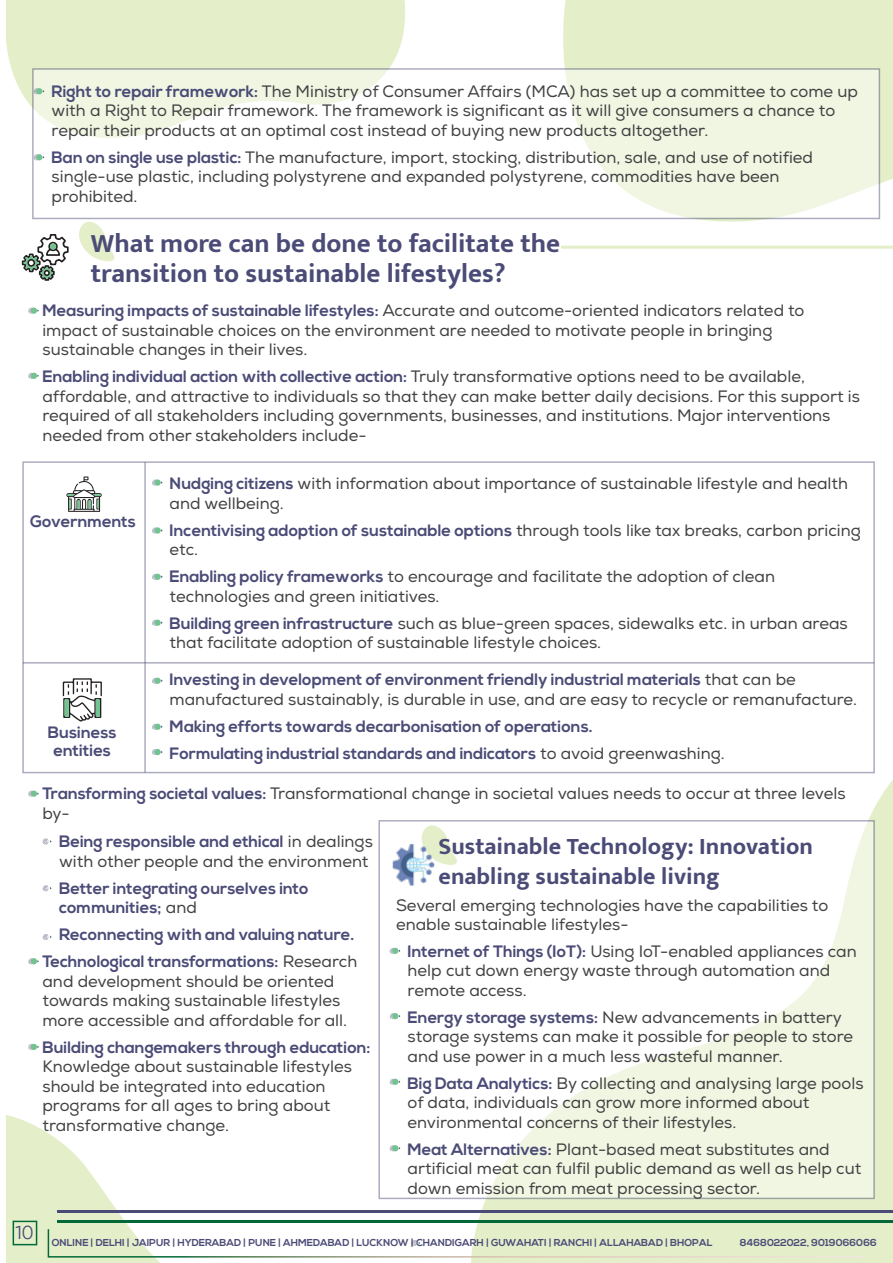
<style>
.page{position:relative;width:893px;height:1263px;background:#fff}
.page>*{position:absolute;margin:0;border:0;box-sizing:border-box;transform-origin:0 0}
.t1{font:700 27px/30px "Mukta";color:#4b4b77}
.t2{font:700 24px/30px "Mukta";color:#4b4b77}
.t3{font:16.5px/19.5px "Nexa";color:#414042}
.t4{font:700 16.5px/27px "Nexa";color:#4b4b77}
.t5{font:700 10.05px "Nexa";color:#4b4b77}
.s1{font-weight:700;color:#4b4b77}
.s2{font-weight:400;color:#414042}
</style>
<div class="page">
<div style="left:6px;top:0;width:399px;height:107px;background:#e4efca"></div>
<svg style="left:470px;top:773px;width:423px;height:490px"></svg>
<svg style="left:531px;top:0;width:362px;height:222px;background:#e7f0d0"></svg>
<hr style="left:57px;top:1220px;width:836px;height:2px;background:#046938">
<hr style="left:57px;top:1210px;width:836px;height:2px;background:#4b4b77">
<hr style="left:144px;top:462px;width:2px;height:310px;background:#4b4b77">
<svg style="left:28px;top:307px;width:11px;height:7px"></svg>
<div style="left:31px;top:307px;width:6px;height:7px;background:#71c490;border-radius:50%"></div>
<svg style="left:28px;top:790px;width:11px;height:7px"></svg>
<div style="left:31px;top:790px;width:6px;height:7px;background:#71c490;border-radius:50%"></div>
<svg style="left:28px;top:958px;width:11px;height:7px"></svg>
<svg style="left:28px;top:1044px;width:11px;height:6px"></svg>
<svg style="left:28px;top:373px;width:11px;height:6px"></svg>
<svg style="left:152px;top:479px;width:11px;height:7px"></svg>
<div style="left:155px;top:479px;width:6px;height:7px;background:#71c490;border-radius:50%"></div>
<svg style="left:152px;top:527px;width:11px;height:7px"></svg>
<div style="left:155px;top:527px;width:6px;height:7px;background:#71c490;border-radius:50%"></div>
<svg style="left:152px;top:574px;width:11px;height:6px"></svg>
<svg style="left:152px;top:620px;width:11px;height:6px"></svg>
<svg style="left:152px;top:678px;width:11px;height:6px"></svg>
<svg style="left:152px;top:724px;width:11px;height:6px"></svg>
<svg style="left:152px;top:749px;width:11px;height:7px"></svg>
<svg style="left:32px;top:68px;width:848px;height:151px"></svg>
<svg style="left:33px;top:88px;width:11px;height:7px"></svg>
<svg style="left:33px;top:154px;width:11px;height:7px"></svg>
<svg style="left:561px;top:246px;width:332px;height:3px"></svg>
<svg style="left:76px;top:217px;width:40px;height:44px"></svg>
<hr style="left:23px;top:662px;width:851px;height:1px;background:#4b4b77">
<svg style="left:42px;top:838px;width:10px;height:7px"></svg>
<svg style="left:42px;top:885px;width:10px;height:7px"></svg>
<svg style="left:42px;top:934px;width:10px;height:6px"></svg>
<svg style="left:378px;top:820px;width:497px;height:379px"></svg>
<svg style="left:418px;top:821px;width:41px;height:44px"></svg>
<svg style="left:389px;top:948px;width:11px;height:7px"></svg>
<svg style="left:389px;top:1013px;width:11px;height:7px"></svg>
<svg style="left:389px;top:1079px;width:11px;height:7px"></svg>
<svg style="left:6px;top:1115px;width:860px;height:148px"></svg>
<svg style="left:22px;top:234px;width:47px;height:47px"></svg>
<svg style="left:66px;top:476px;width:36px;height:36px"></svg>
<svg style="left:62px;top:678px;width:40px;height:44px"></svg>
<img style="left:392px;top:843px;width:42px;height:42px">
<p class="t3" style="left:52px;top:82px;width:808px"><span class="s1">Right to repair framework:</span> The Ministry of Consumer Affairs (MCA) has set up a committee to come up with a Right to Repair framework. The framework is significant as it will give consumers a chance to repair their products at an optimal cost instead of buying new products altogether.</p>
<p class="t3" style="left:52px;top:148px;width:763px"><span class="s1">Ban on single use plastic:</span> The manufacture, import, stocking, distribution, sale, and use of notified single-use plastic, including polystyrene and expanded polystyrene, commodities have been prohibited.</p>
<h1 class="t1" style="left:91px;top:228px;width:471px">What more can be done to facilitate the transition to sustainable lifestyles?</h1>
<p class="t3" style="left:42px;top:301px;width:763px"><span class="s1">Measuring impacts of sustainable lifestyles:</span> Accurate and outcome-oriented indicators related to impact of sustainable choices on the environment are needed to motivate people in bringing sustainable changes in their lives.</p>
<p class="t3" style="left:42px;top:367px;width:819px"><span class="s1">Enabling individual action with collective action:</span> Truly transformative options need to be available, affordable, and attractive to individuals so that they can make better daily decisions. For this support is required of all stakeholders including governments, businesses, and institutions. Major interventions needed from other stakeholders include-</p>
<p class="t4" style="left:30px;top:508px;width:107px">Governments</p>
<p class="t4" style="left:48px;top:724px;width:70px;line-height:18px;text-align:center">Business entities</p>
<p class="t3" style="left:170px;top:474px;width:680px"><span class="s1">Nudging citizens</span> with information about importance of sustainable lifestyle and health and wellbeing.</p>
<p class="t3" style="left:170px;top:520px;width:693px"><span class="s1">Incentivising adoption of sustainable options</span> through tools like tax breaks, carbon pricing etc.</p>
<p class="t3" style="left:170px;top:567px;width:607px"><span class="s1">Enabling policy frameworks</span> to encourage and facilitate the adoption of clean technologies and green initiatives.</p>
<p class="t3" style="left:170px;top:613px;width:680px"><span class="s1">Building green infrastructure</span> such as blue-green spaces, sidewalks etc. in urban areas that facilitate adoption of sustainable lifestyle choices.</p>
<p class="t3" style="left:170px;top:670px;width:689px"><span class="s1">Investing in development of environment friendly industrial materials</span> that can be manufactured sustainably, is durable in use, and are easy to recycle or remanufacture.</p>
<p class="t4" style="left:170px;top:713px;width:557px">Making efforts towards decarbonisation of operations.<br>Formulating industrial standards and indicators <span class="s2">to avoid greenwashing.</span></p>
<p class="t3" style="left:42px;top:784px;width:805px"><span class="s1">Transforming societal values:</span> Transformational change in societal values needs to occur at three levels by-</p>
<p class="t3" style="left:59px;top:832px;width:315px"><span class="s1">Being responsible and ethical</span> in dealings with other people and the environment</p>
<p class="t4" style="left:59px;top:879px;width:251px;line-height:19.5px">Better integrating ourselves into communities; <span class="s2">and</span></p>
<p class="t4" style="left:42px;top:922px;width:316px;text-align:right">Reconnecting with and valuing nature.<br>Technological transformations: <span class="s2">Research</span></p>
<p class="t3" style="left:42px;top:971px;width:306px">and development should be oriented towards making sustainable lifestyles more accessible and affordable for all.</p>
<p class="t4" style="left:42px;top:1034px;width:330px">Building changemakers through education:</p>
<p class="t3" style="left:42px;top:1057px;width:311px">Knowledge about sustainable lifestyles should be integrated into education programs for all ages to bring about transformative change.</p>
<h2 class="t2" style="left:439px;top:831px;width:376px">Sustainable Technology: Innovation enabling sustainable living</h2>
<p class="t3" style="left:396px;top:895px;width:434px">Several emerging technologies have the capabilities to enable sustainable lifestyles-</p>
<p class="t3" style="left:408px;top:941px;width:451px"><span class="s1">Internet of Things (IoT):</span> Using IoT-enabled appliances can help cut down energy waste through automation and remote access.</p>
<p class="t3" style="left:408px;top:1007px;width:447px"><span class="s1">Energy storage systems:</span> New advancements in battery storage systems can make it possible for people to store and use power in a much less wasteful manner.</p>
<p class="t3" style="left:408px;top:1073px;width:457px"><span class="s1">Big Data Analytics:</span> By collecting and analysing large pools of data, individuals can grow more informed about environmental concerns of their lifestyles.</p>
<p class="t3" style="left:408px;top:1139px;width:455px"><span class="s1">Meat Alternatives:</span> Plant-based meat substitutes and artificial meat can fulfil public demand as well as help cut down emission from meat processing sector.</p>
<p class="t5" style="left:16px;top:1236px;width:699px"><sup>10</sup> ONLINE | DELHI | JAIPUR | HYDERABAD | PUNE | AHMEDABAD | LUCKNOW | CHANDIGARH | GUWAHATI | RANCHI | ALLAHABAD | BHOPAL</p>
<p class="t5" style="left:740px;top:1236px;width:138px">8468022022, 9019066066</p>
</div>
